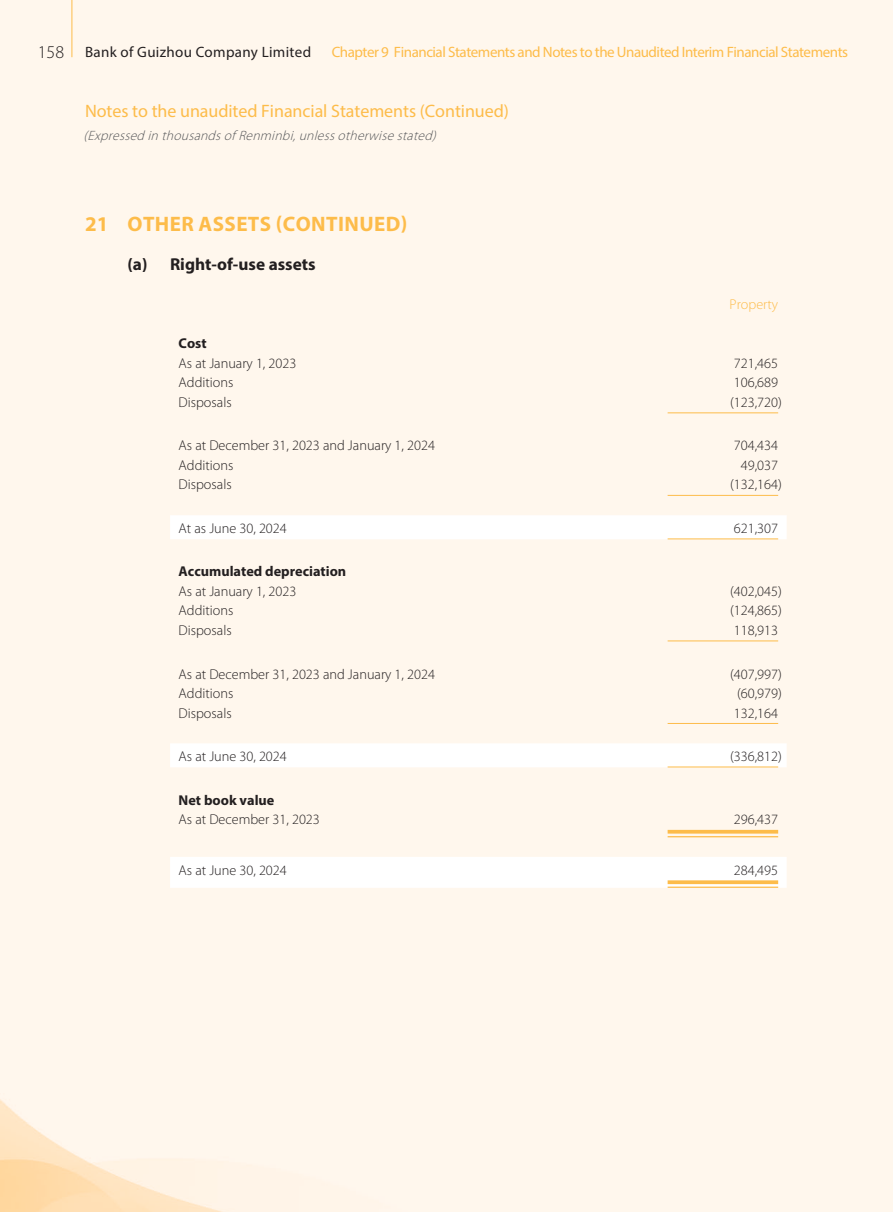
<style>
.page{position:relative;width:893px;height:1212px;background:#fff7ed}
.page>*{position:absolute;margin:0;border:0;box-sizing:border-box;transform-origin:0 0}
.t1{font:700 21px "Myriad Pro";letter-spacing:.02em;color:#fdbc4a}
.t2{font:18px "Myriad Pro";letter-spacing:-.005em;color:#fdbc4a}
.t3{font:700 17.25px "Myriad Pro";color:#231f20}
.t4{font:15px "Myriad Pro";letter-spacing:-.03em;color:#fdbc4a}
.t5{font:15px "Myriad Pro";letter-spacing:.02em;color:#231f20}
.t6{font:300 14.25px "Myriad Pro";color:#231f20}
.t7{font:700 14.25px "Myriad Pro";color:#231f20}
.t8{font:300 14.25px "Myriad Pro";color:#fdbc4a}
.t9{font:italic 300 13.5px "Myriad Pro";color:#57585a}
.s1{font-weight:300;font-size:18px}
</style>
<div class="page">
<hr style="left:72px;top:0;width:1px;height:57px;background:#fdbc4a">
<svg style="left:170px;top:515px;width:617px;height:373px"></svg>
<hr style="left:668px;top:412px;width:110px;height:1px;background:#fdbc4a">
<hr style="left:668px;top:495px;width:110px;height:1px;background:#fdbc4a">
<hr style="left:668px;top:538px;width:110px;height:1px;background:#fdbc4a">
<hr style="left:668px;top:640px;width:110px;height:1px;background:#fdbc4a">
<hr style="left:668px;top:723px;width:110px;height:1px;background:#fdbc4a">
<hr style="left:668px;top:766px;width:110px;height:1px;background:#fdbc4a">
<hr style="left:668px;top:830px;width:110px;height:3px;background:#fdbc4a">
<hr style="left:668px;top:836px;width:110px;height:1px;background:#fdbc4a">
<svg style="left:668px;top:880px;width:110px;height:4px"></svg>
<hr style="left:668px;top:886px;width:110px;height:2px;background:#fdbc4a">
<p class="t5" style="left:38px;top:42px;width:275px"><span class="s1">158</span> Bank of Guizhou Company Limited</p>
<p class="t4" style="left:332px;top:43px;width:518px">Chapter 9 Financial Statements and Notes to the Unaudited Interim Financial Statements</p>
<p class="t2" style="left:85px;top:100px;width:425px">Notes to the unaudited Financial Statements (Continued)</p>
<p class="t9" style="left:84px;top:127px;width:358px">(Expressed in thousandsof Renminbi,unlessotherwisestated)</p>
<h1 class="t1" style="left:85px;top:211px;width:324px">21 OTHER ASSETS (CONTINUED)</h1>
<p class="t3" style="left:128px;top:253px;width:190px">(a) Right-of-use assets</p>
<p class="t8" style="left:730px;top:296px;width:50px">Property</p>
<p class="t7" style="left:179px;top:334px;width:30px">Cost</p>
<p class="t6" style="left:179px;top:355px;width:119px">As at January 1, 2023</p>
<p class="t6" style="left:734px;top:355px;width:46px">721,465</p>
<p class="t6" style="left:179px;top:374px;width:56px">Additions</p>
<p class="t6" style="left:734px;top:374px;width:46px">106,689</p>
<p class="t6" style="left:179px;top:394px;width:55px">Disposals</p>
<p class="t6" style="left:730px;top:394px;width:53px">(123,720)</p>
<p class="t6" style="left:179px;top:437px;width:258px">As at December 31, 2023 and January 1, 2024</p>
<p class="t6" style="left:734px;top:437px;width:46px">704,434</p>
<p class="t6" style="left:179px;top:457px;width:56px">Additions</p>
<p class="t6" style="left:741px;top:457px;width:39px">49,037</p>
<p class="t6" style="left:179px;top:476px;width:55px">Disposals</p>
<p class="t6" style="left:730px;top:476px;width:53px">(132,164)</p>
<p class="t6" style="left:179px;top:520px;width:110px">At as June 30, 2024</p>
<p class="t6" style="left:734px;top:520px;width:46px">621,307</p>
<p class="t7" style="left:179px;top:562px;width:169px">Accumulated depreciation</p>
<p class="t6" style="left:179px;top:583px;width:119px">As at January 1, 2023</p>
<p class="t6" style="left:730px;top:583px;width:53px">(402,045)</p>
<p class="t6" style="left:179px;top:602px;width:56px">Additions</p>
<p class="t6" style="left:730px;top:602px;width:53px">(124,865)</p>
<p class="t6" style="left:179px;top:622px;width:55px">Disposals</p>
<p class="t6" style="left:734px;top:622px;width:46px">118,913</p>
<p class="t6" style="left:179px;top:665px;width:258px">As at December 31, 2023 and January 1, 2024</p>
<p class="t6" style="left:730px;top:665px;width:53px">(407,997)</p>
<p class="t6" style="left:179px;top:685px;width:56px">Additions</p>
<p class="t6" style="left:737px;top:685px;width:46px">(60,979)</p>
<p class="t6" style="left:179px;top:704px;width:55px">Disposals</p>
<p class="t6" style="left:734px;top:704px;width:46px">132,164</p>
<p class="t6" style="left:179px;top:748px;width:110px">As at June 30, 2024</p>
<p class="t6" style="left:730px;top:748px;width:53px">(336,812)</p>
<p class="t7" style="left:179px;top:790px;width:97px">Net book value</p>
<p class="t6" style="left:179px;top:811px;width:143px">As at December 31, 2023</p>
<p class="t6" style="left:734px;top:811px;width:46px">296,437</p>
<p class="t6" style="left:179px;top:861px;width:110px">As at June 30, 2024</p>
<p class="t6" style="left:734px;top:861px;width:46px">284,495</p>
</div>
